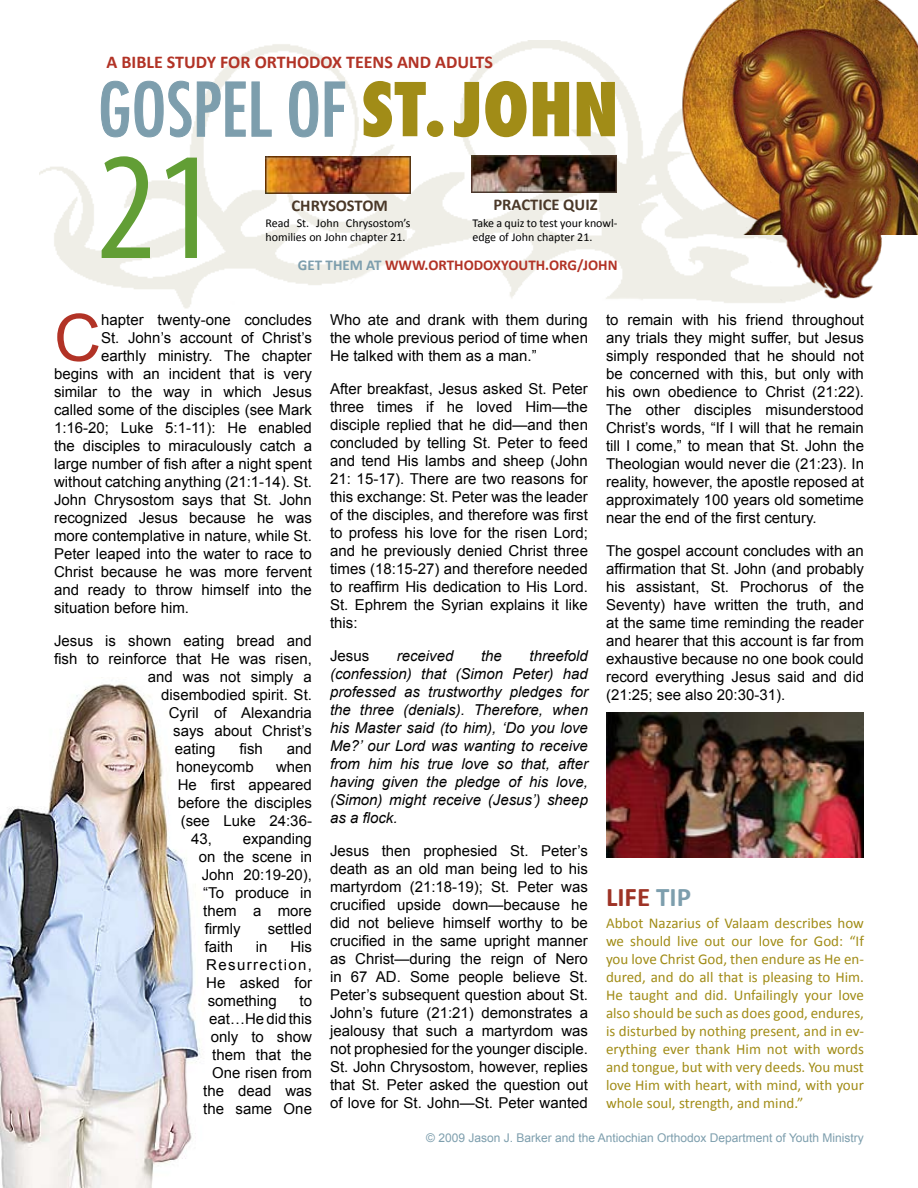
<style>
.page{position:relative;width:918px;height:1188px;background:#fff}
.page>*{position:absolute;margin:0;border:0;box-sizing:border-box;transform-origin:0 0}
.t1{font:condensed 154.5px "Myriad Pro";color:#629e35}
.t2{font:500 condensed 72px "Futura";color:#7d9ead}
.t3{font:65.25px "Arial";color:#b23326}
.t4{font:700 27px "Calibri";color:#9e3326}
.t5{font:700 18px "Calibri";color:#b23326}
.t6{font:700 16.5px "Calibri";color:#4a3828}
.t7{font:15px/18px "Arial";color:#000;text-align:justify}
.t8{font:15px/18px "Calibri";color:#a18c17;text-align:justify}
.t9{font:italic 15px/18px "Arial";color:#000;text-align:justify}
.t10{font:700 15px "Calibri";color:#b23326}
.t11{font:12px/14.4px "Calibri";color:#000}
.t12{font:12px "Arial";color:#7d9ead}
.s1{font-weight:800;color:#a18c17}
.s2{color:#7d9ead}
</style>
<div class="page">
<img style="left:39px;top:41px;width:694px;height:268px">
<img style="left:680px;top:0;width:238px;height:234px">
<img style="left:733px;top:28px;width:180px;height:275px">
<svg style="left:101px;top:80px;width:171px;height:58px"></svg>
<svg style="left:289px;top:80px;width:56px;height:58px"></svg>
<img style="left:266px;top:156px;width:145px;height:38px">
<img style="left:471px;top:155px;width:146px;height:38px">
<img style="left:0;top:684px;width:200px;height:504px">
<img style="left:606px;top:712px;width:258px;height:146px">
<p class="t5" style="left:106px;top:50px;width:388px">A BIBLE STUDY FOR ORTHODOX TEENS AND ADULTS</p>
<h2 class="t2" style="left:98px;top:64px;width:522px">GOSPEL OF <span class="s1">ST. JOHN</span></h2>
<h1 class="t1" style="left:97px;top:114px;width:120px">21</h1>
<p class="t6" style="left:494px;top:195px;width:106px">PRACTICE QUIZ</p>
<p class="t11" style="left:472px;top:215px;width:147px">Take a quiz to test your knowl&shy;edge of John chapter 21.</p>
<p class="t10" style="left:298px;top:255px;width:321px"><span class="s2">GET THEM AT</span> WWW.ORTHODOXYOUTH.ORG/JOHN</p>
<p class="t6" style="left:292px;top:195px;width:98px">CHRYSOSTOM</p>
<p class="t11" style="left:266px;top:215px;width:147px">Read St. John Chrysostom’s homilies on John chapter 21.</p>
<h3 class="t3" style="left:54px;top:295px;width:49px">C</h3>
<p class="t7" style="left:101px;top:311px;width:212px">hapter twenty-one concludes</p>
<p class="t7" style="left:101px;top:329px;width:212px">St. John’s account of Christ’s</p>
<p class="t7" style="left:101px;top:347px;width:212px">earthly ministry. The chapter</p>
<p class="t7" style="left:54px;top:365px;width:259px">begins with an incident that is very</p>
<p class="t7" style="left:54px;top:383px;width:259px">similar to the way in which Jesus</p>
<p class="t7" style="left:54px;top:401px;width:259px">called some of the disciples (see Mark</p>
<p class="t7" style="left:54px;top:419px;width:259px">1:16-20; Luke 5:1-11): He enabled</p>
<p class="t7" style="left:54px;top:437px;width:260px">the disciples to miraculously catch a</p>
<p class="t7" style="left:54px;top:455px;width:259px">large number of fish after a night spent</p>
<p class="t7" style="left:54px;top:473px;width:259px">without catching anything (21:1-14). St.</p>
<p class="t7" style="left:54px;top:491px;width:259px">John Chrysostom says that St. John</p>
<p class="t7" style="left:54px;top:509px;width:259px">recognized Jesus because he was</p>
<p class="t7" style="left:54px;top:527px;width:259px">more contemplative in nature, while St.</p>
<p class="t7" style="left:54px;top:545px;width:259px">Peter leaped into the water to race to</p>
<p class="t7" style="left:54px;top:563px;width:260px">Christ because he was more fervent</p>
<p class="t7" style="left:54px;top:581px;width:259px">and ready to throw himself into the</p>
<p class="t7" style="left:54px;top:599px;width:137px">situation before him.</p>
<p class="t7" style="left:54px;top:632px;width:259px">Jesus is shown eating bread and</p>
<p class="t7" style="left:54px;top:650px;width:259px">fish to reinforce that He was risen,</p>
<p class="t7" style="left:148px;top:668px;width:166px">and was not simply a</p>
<p class="t7" style="left:161px;top:686px;width:152px">disembodied spirit. St.</p>
<p class="t7" style="left:169px;top:704px;width:145px">Cyril of Alexandria</p>
<p class="t7" style="left:173px;top:722px;width:140px">says about Christ’s</p>
<p class="t7" style="left:175px;top:740px;width:42px">eating</p>
<p class="t7" style="left:240px;top:740px;width:25px">fish</p>
<p class="t7" style="left:287px;top:740px;width:27px">and</p>
<p class="t7" style="left:176px;top:758px;width:79px">honeycomb</p>
<p class="t7" style="left:276px;top:758px;width:37px">when</p>
<p class="t7" style="left:178px;top:776px;width:136px">He first appeared</p>
<p class="t7" style="left:178px;top:794px;width:136px">before the disciples</p>
<p class="t7" style="left:181px;top:812px;width:133px">(see Luke 24:36-</p>
<p class="t7" style="left:191px;top:830px;width:22px">43,</p>
<p class="t7" style="left:243px;top:830px;width:71px">expanding</p>
<p class="t7" style="left:199px;top:848px;width:115px">on the scene in</p>
<p class="t7" style="left:202px;top:866px;width:112px">John 20:19-20),</p>
<p class="t7" style="left:203px;top:884px;width:110px">“To produce in</p>
<p class="t7" style="left:203px;top:902px;width:110px">them a more</p>
<p class="t7" style="left:205px;top:920px;width:37px">firmly</p>
<p class="t7" style="left:268px;top:920px;width:46px">settled</p>
<p class="t7" style="left:205px;top:938px;width:30px">faith</p>
<p class="t7" style="left:256px;top:938px;width:13px">in</p>
<p class="t7" style="left:206px;top:938px;width:107px;text-indent:84px">His Resurrection, He asked for something</p>
<p class="t7" style="left:203px;top:992px;width:110px;text-align:right">to<br>eat…He did this only to show them that the<br>One risen from the dead was the same One</p>
<p class="t7" style="left:330px;top:311px;width:259px">Who ate and drank with them during the whole previous period of time when He talked with them as a man.”</p>
<p class="t7" style="left:330px;top:380px;width:260px">After breakfast, Jesus asked St. Peter three times if he loved Him—the disciple replied that he did—and then concluded by telling St. Peter to feed and tend His lambs and sheep (John 21: 15-17). There are two reasons for this exchange: St. Peter was the leader of the disciples, and therefore was first to profess his love for the risen Lord; and he previously denied Christ three times (18:15-27) and therefore needed to reaffirm His dedication to His Lord.<br>St. Ephrem the Syrian explains it like this:</p>
<p class="t7" style="left:330px;top:647px;width:41px">Jesus</p>
<p class="t9" style="left:397px;top:647px;width:58px">received</p>
<p class="t9" style="left:481px;top:647px;width:22px">the</p>
<p class="t9" style="left:330px;top:647px;width:260px;text-indent:200px">threefold (confession) that (Simon Peter) had professed as trustworthy pledges for the three (denials). Therefore, when his Master said (to him), ‘Do you love Me?’ our Lord was wanting to receive from him his true love so that, after having given the pledge of his love, (Simon) might receive (Jesus’) sheep as a flock.</p>
<p class="t7" style="left:330px;top:842px;width:259px">Jesus then prophesied St. Peter’s death as an old man being led to his martyrdom (21:18-19); St. Peter was crucified upside down—because he did not believe himself worthy to be crucified in the same upright manner as Christ—during the reign of Nero in 67 AD. Some people believe St.<br>Peter’s subsequent question about St.<br>John’s future (21:21) demonstrates a jealousy that such a martyrdom was not prophesied for the younger disciple.<br>St. John Chrysostom, however, replies that St. Peter asked the question out of love for St. John—St. Peter wanted</p>
<p class="t7" style="left:606px;top:311px;width:260px">to remain with his friend throughout any trials they might suffer, but Jesus simply responded that he should not be concerned with this, but only with his own obedience to Christ (21:22).<br>The other disciples misunderstood Christ’s words, “If I will that he remain till I come,” to mean that St. John the Theologian would never die (21:23). In reality, however, the apostle reposed at approximately 100 years old sometime near the end of the first century.</p>
<p class="t7" style="left:606px;top:542px;width:259px">The gospel account concludes with an affirmation that St. John (and probably his assistant, St. Prochorus of the Seventy) have written the truth, and at the same time reminding the reader and hearer that this account is far from exhaustive because no one book could record everything Jesus said and did (21:25; see also 20:30-31).</p>
<h3 class="t4" style="left:606px;top:880px;width:87px">LIFE <span class="s2">TIP</span></h3>
<p class="t8" style="left:606px;top:913px;width:259px">Abbot Nazarius of Valaam describes how we should live out our love for God: “If you love Christ God, then endure as He en&shy;dured, and do all that is pleasing to Him.<br>He taught and did. Unfailingly your love also should be such as does good, endures, is disturbed by nothing present, and in ev&shy;erything ever thank Him not with words and tongue, but with very deeds. You must love Him with heart, with mind, with your whole soul, strength, and mind.”</p>
<p class="t12" style="left:426px;top:1130px;width:439px">© 2009 Jason J. Barker and the Antiochian Orthodox Department of Youth Ministry</p>
</div>
